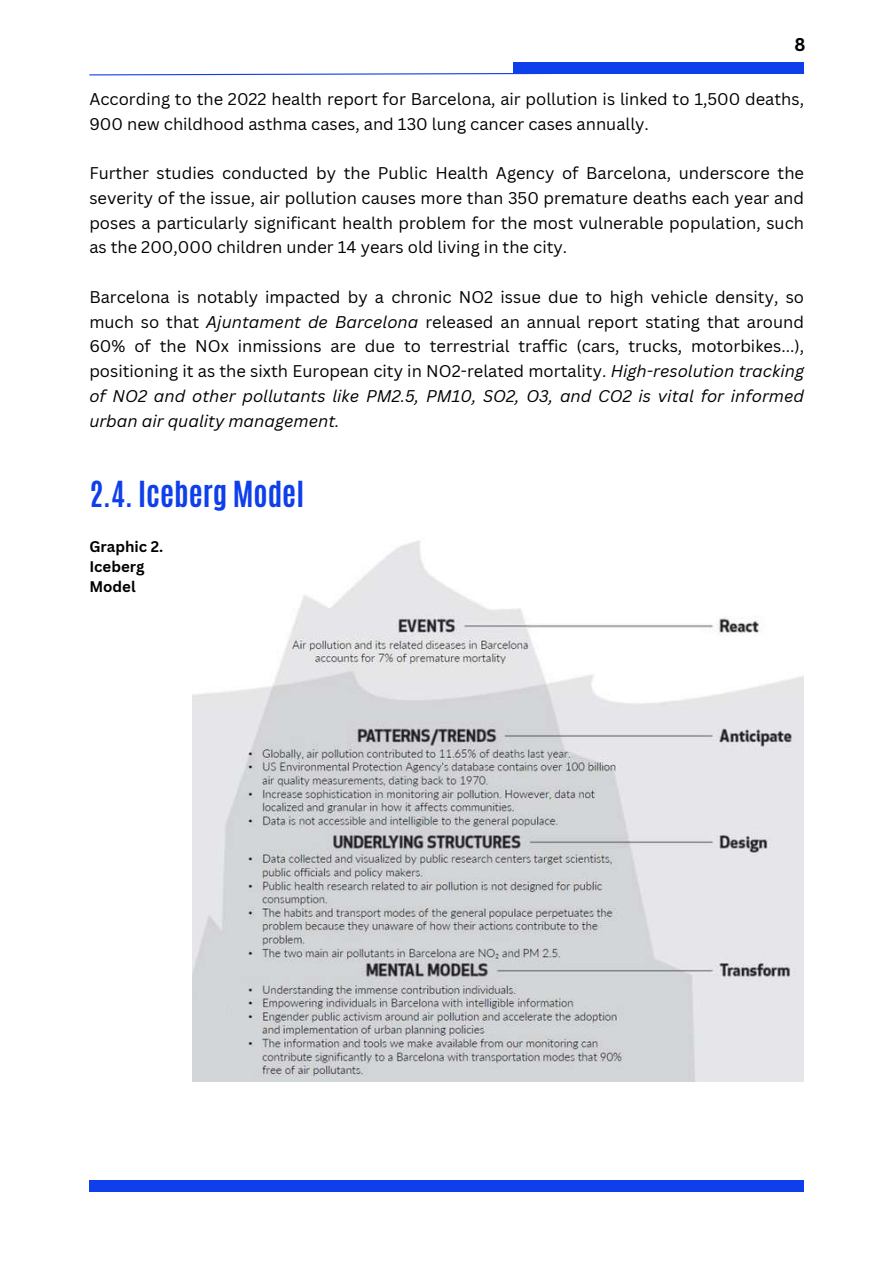
<style>
.page{position:relative;width:893px;height:1264px;background:#fff}
.page>*{position:absolute;margin:0;border:0;box-sizing:border-box;transform-origin:0 0}
.t1{font:700 30px "Antonio";color:#0f3feb}
.t2{font:700 18px "Canva Sans";color:#000}
.t3{font:16.5px/24.8px "Canva Sans";color:#000;text-align:justify}
.t4{font:700 15px/20.2px "Canva Sans";color:#000}
.s1{font-style:italic}
</style>
<div class="page">
<img style="left:192px;top:540px;width:611px;height:540px">
<svg style="left:89px;top:71px;width:716px;height:5px"></svg>
<div style="left:514px;top:63px;width:290px;height:11px;background:#0f3feb"></div>
<div style="left:89px;top:1180px;width:715px;height:11px;background:#0f3feb"></div>
<p class="t2" style="left:794px;top:31px;width:13px">8</p>
<p class="t3" style="left:89px;top:86px;width:716px">According to the 2022 health report for Barcelona, air pollution is linked to 1,500 deaths,<br>900 new childhood asthma cases, and 130 lung cancer cases annually.</p>
<p class="t3" style="left:89px;top:160px;width:716px">Further studies conducted by the Public Health Agency of Barcelona, underscore the severity of the issue, air pollution causes more than 350 premature deaths each year and poses a particularly significant health problem for the most vulnerable population, such as the 200,000 children under 14 years old living in the city.</p>
<p class="t3" style="left:89px;top:284px;width:716px">Barcelona is notably impacted by a chronic NO2 issue due to high vehicle density, so much so that <span class="s1">Ajuntament de Barcelona</span> released an annual report stating that around 60% of the NOx inmissions are due to terrestrial traffic (cars, trucks, motorbikes...), positioning it as the sixth European city in NO2-related mortality. <span class="s1">High-resolution tracking of NO2 and other pollutants like PM2.5, PM10, SO2, O3, and CO2 is vital for informed urban air quality management.</span></p>
<h1 class="t1" style="left:89px;top:472px;width:216px">2.4. Iceberg Model</h1>
<p class="t4" style="left:89px;top:535px;width:75px">Graphic 2.<br>Iceberg<br>Model</p>
</div>
